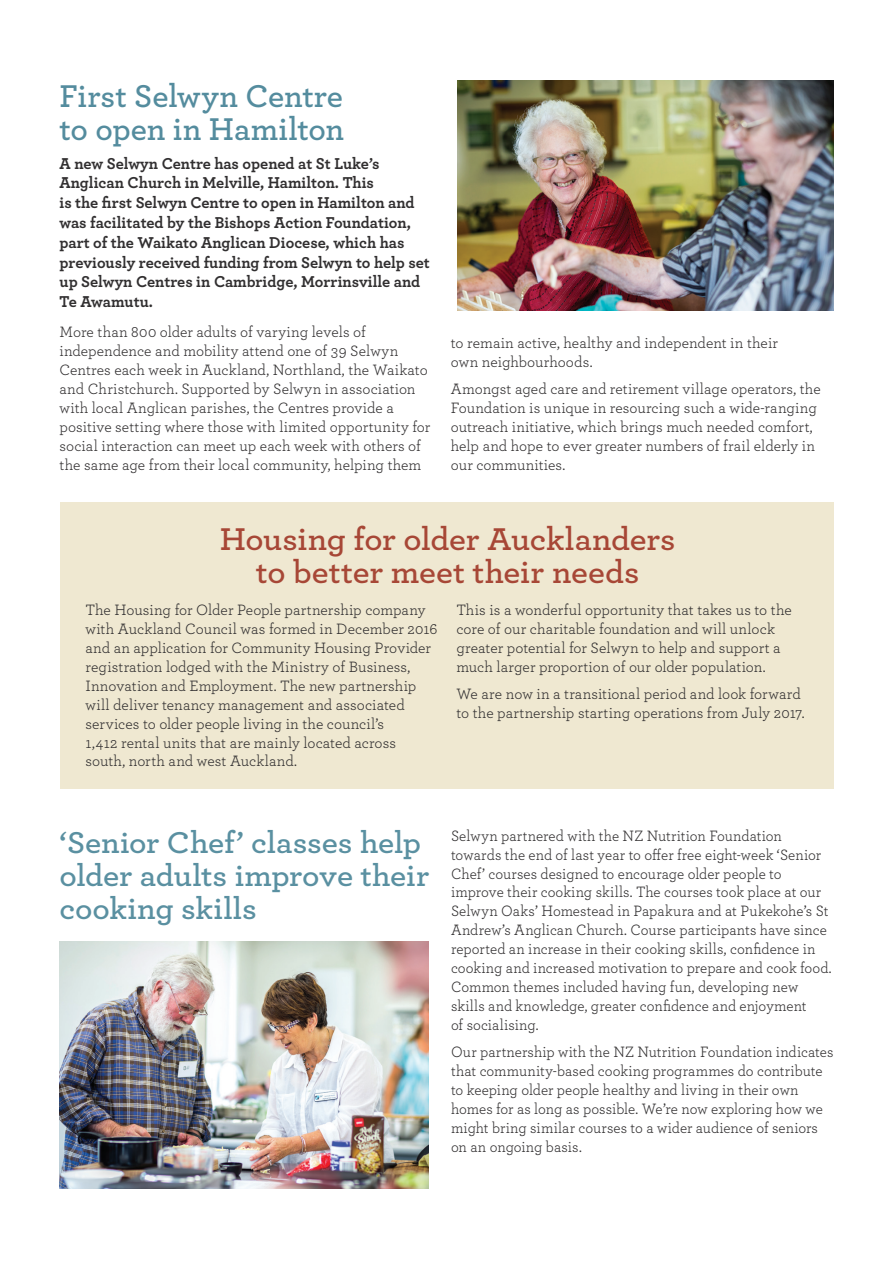
<style>
.page{position:relative;width:893px;height:1263px;background:#fff}
.page>*{position:absolute;margin:0;border:0;box-sizing:border-box;transform-origin:0 0}
.t1{font:600 33px/33px "Archer";letter-spacing:-.005em;color:#a74736;text-align:center;scale:1.04 1}
.t2{font:600 33px/33px "Archer";letter-spacing:-.005em;color:#548c9e}
.t3{font:600 31.5px/33px "Archer";letter-spacing:-.005em;color:#5a90a1;scale:1.04 1}
.t4{font:700 16.5px/19.8px "Archer";color:#312f30}
.t5{font:15.75px/18.9px "Archer";color:#312f30}
.t6{font:15.75px/18.9px "Archer";color:#312f30;scale:.95 1}
</style>
<div class="page">
<div style="left:60px;top:502px;width:773px;height:286px;background:#efe8d1"></div>
<img style="left:457px;top:81px;width:376px;height:230px">
<img style="left:60px;top:941px;width:368px;height:248px">
<p class="t2" style="left:60px;top:78px;width:286px">First Selwyn Centre to open in Hamilton</p>
<p class="t4" style="left:60px;top:152px;width:372px">A new Selwyn Centre has opened at St Luke’s Anglican Church in Melville, Hamilton. This<br>is the first Selwyn Centre to open in Hamilton and was facilitated by the Bishops Action Foundation, part of the Waikato Anglican Diocese, which has previously received funding from Selwyn to help set up Selwyn Centres in Cambridge, Morrinsville and Te Awamutu.</p>
<p class="t5" style="left:60px;top:322px;width:372px">More than 800 older adults of varying levels of independence and mobility attend one of 39 Selwyn Centres each week in Auckland, Northland, the Waikato and Christchurch. Supported by Selwyn in association with local Anglican parishes, the Centres provide a positive setting where those with limited opportunity for social interaction can meet up each week with others of the same age from their local community, helping them</p>
<p class="t5" style="left:451px;top:332px;width:329px">to remain active, healthy and independent in their own neighbourhoods.</p>
<p class="t5" style="left:451px;top:378px;width:371px">Amongst aged care and retirement village operators, the Foundation is unique in resourcing such a wide-ranging outreach initiative, which brings much needed comfort, help and hope to ever greater numbers of frail elderly in our communities.</p>
<p class="t1" style="left:220px;top:520px;width:440px">Housing for older Aucklanders to better meet their needs</p>
<p class="t5" style="left:85px;top:600px;width:353px">The Housing for Older People partnership company with Auckland Council was formed in December 2016 and an application for Community Housing Provider registration lodged with the Ministry of Business, Innovation and Employment. The new partnership will deliver tenancy management and associated services to older people living in the council’s<br>1,412 rental units that are mainly located across south, north and west Auckland.</p>
<p class="t5" style="left:456px;top:600px;width:337px">This is a wonderful opportunity that takes us to the core of our charitable foundation and will unlock greater potential for Selwyn to help and support a much larger proportion of our older population.</p>
<p class="t5" style="left:456px;top:684px;width:350px">We are now in a transitional period and look forward to the partnership starting operations from July 2017.</p>
<p class="t3" style="left:60px;top:824px;width:357px">‘Senior Chef’ classes help older adults improve their cooking skills</p>
<p class="t6" style="left:451px;top:825px;width:402px">Selwyn partnered with the NZ Nutrition Foundation towards the end of last year to offer free eight-week ‘Senior Chef’ courses designed to encourage older people to improve their cooking skills. The courses took place at our Selwyn Oaks’ Homestead in Papakura and at Pukekohe’s St Andrew’s Anglican Church. Course participants have since reported an increase in their cooking skills, confidence in cooking and increased motivation to prepare and cook food.<br>Common themes included having fun, developing new skills and knowledge, greater confidence and enjoyment<br>of socialising.</p>
<p class="t6" style="left:451px;top:1042px;width:404px">Our partnership with the NZ Nutrition Foundation indicates that community-based cooking programmes do contribute to keeping older people healthy and living in their own homes for as long as possible. We’re now exploring how we might bring similar courses to a wider audience of seniors on an ongoing basis.</p>
</div>
